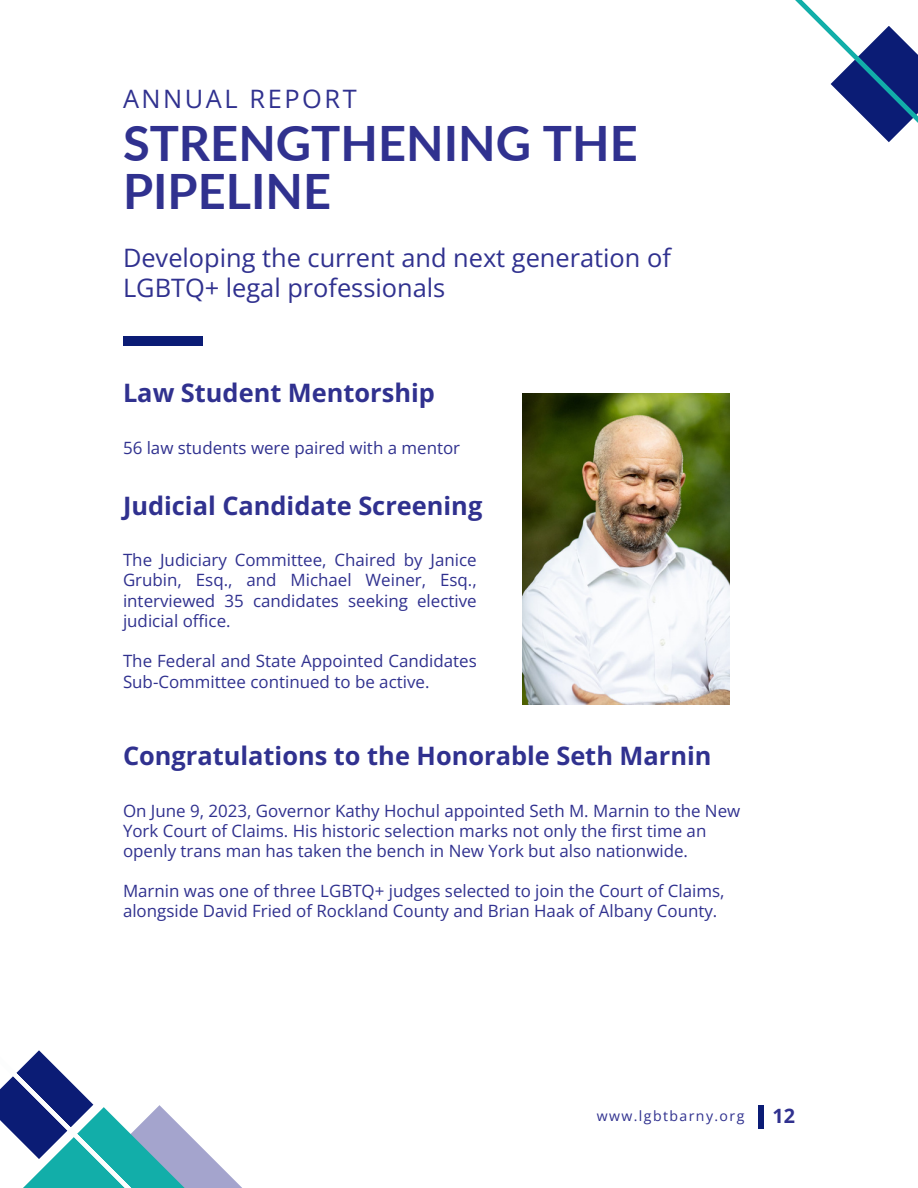
<style>
.page{position:relative;width:918px;height:1188px;background:#fff}
.page>*{position:absolute;margin:0;border:0;box-sizing:border-box;transform-origin:0 0}
.t1{font:700 48.75px/48.3px "Lato";color:#30318f}
.t2{font:700 25.35px "Open Sans";color:#30318f}
.t3{font:25.35px "Open Sans";color:#30318f}
.t4{font:25.35px "Open Sans";letter-spacing:.1em;color:#30318f}
.t5{font:700 19.8px "Open Sans";color:#30318f}
.t6{font:16.95px/20.2px "Open Sans";color:#30318f}
.t7{font:14.1px "Open Sans";letter-spacing:.1em;color:#30318f}
</style>
<div class="page">
<svg style="left:795px;top:0;width:123px;height:142px"></svg>
<div style="left:123px;top:336px;width:79px;height:9px;background:#0b1c75"></div>
<svg style="left:159px;top:1105px;width:83px;height:83px"></svg>
<svg style="left:159px;top:1107px;width:26px;height:81px;fill:#a4a4cd"></svg>
<svg style="left:0;top:1050px;width:159px;height:138px"></svg>
<div style="left:759px;top:1105px;width:5px;height:23px;background:#0b1c75"></div>
<img style="left:523px;top:394px;width:207px;height:310px">
<p class="t4" style="left:123px;top:81px;width:235px">ANNUAL REPORT</p>
<p class="t1" style="left:123px;top:118px;width:516px">STRENGTHENING THE<br>PIPELINE</p>
<p class="t3" style="left:123px;top:240px;width:549px">Developing the current and next generation of</p>
<p class="t3" style="left:123px;top:270px;width:324px">LGBTQ+ legal professionals</p>
<p class="t2" style="left:123px;top:375px;width:313px">Law Student Mentorship</p>
<p class="t6" style="left:123px;top:437px;width:339px">56 law students were paired with a mentor</p>
<p class="t2" style="left:123px;top:488px;width:361px">Judicial Candidate Screening</p>
<p class="t6" style="left:123px;top:549px;width:355px;text-align:justify">The Judiciary Committee, Chaired by Janice Grubin, Esq., and Michael Weiner, Esq., interviewed 35 candidates seeking elective judicial office.</p>
<p class="t6" style="left:123px;top:651px;width:355px">The Federal and State Appointed Candidates<br>Sub-Committee continued to be active.</p>
<p class="t2" style="left:123px;top:738px;width:590px">Congratulations to the Honorable Seth Marnin</p>
<p class="t6" style="left:123px;top:800px;width:619px">On June 9, 2023, Governor Kathy Hochul appointed Seth M. Marnin to the New<br>York Court of Claims. His historic selection marks not only the first time an openly trans man has taken the bench in New York but also nationwide.</p>
<p class="t6" style="left:123px;top:881px;width:603px">Marnin was one of three LGBTQ+ judges selected to join the Court of Claims, alongside David Fried of Rockland County and Brian Haak of Albany County.</p>
<p class="t7" style="left:597px;top:1106px;width:149px">www.lgbtbarny.org</p>
<p class="t5" style="left:772px;top:1102px;width:24px">12</p>
</div>
